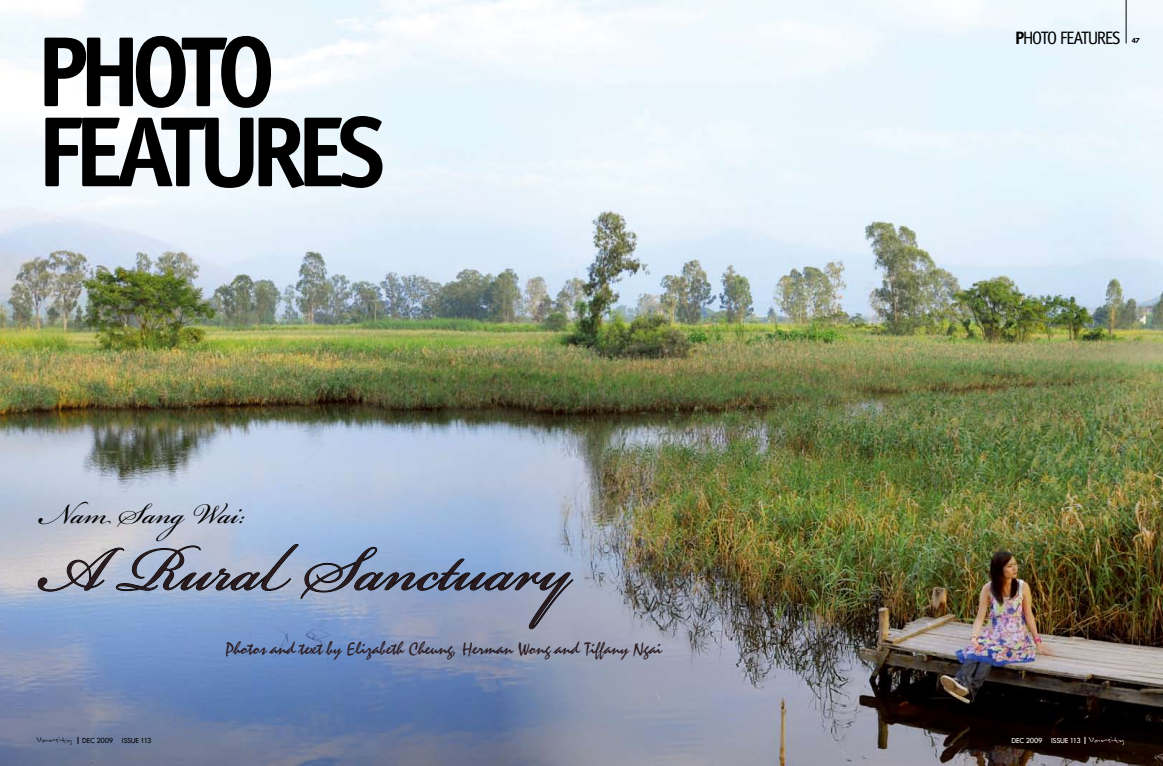
<style>
.page{position:relative;width:1163px;height:766px;background:#fff}
.page>*{position:absolute;margin:0;border:0;box-sizing:border-box;transform-origin:0 0}
.t1{font:700 100px/80px "Officina Sans";letter-spacing:-.095em;color:#000}
.t2{font:97px "Bickham Script Pro";color:#2a1b1f}
.t3{font:45px "Bickham Script Pro";color:#000}
.t4{font:18px "Staccato 222 BT";color:#2a1b1f}
.t5{font:18px "Officina Sans";letter-spacing:-.085em;color:#000}
.t6{font:8px "Tw Cen";letter-spacing:-.035em;color:#000}
.t7{font:8px "Tw Cen";letter-spacing:-.035em;color:#fff}
.t8{font:700 8px "Tw Cen";color:#000}
.s1{font-weight:700}
.s2{font-family:"Inkburrow";font-size:10px}
</style>
<div class="page">
<img style="left:0;top:0;width:1162px;height:765px">
<hr style="left:1125px;top:0;width:1px;height:43px;background:#000">
<svg style="left:38px;top:543px;width:535px;height:86px;background:#8fa0be"></svg>
<h1 class="t1" style="left:37px;top:31px;width:350px">PHOTO<br>FEATURES</h1>
<h3 class="t3" style="left:43px;top:480px;width:205px">Nam Sang Wai:</h3>
<h2 class="t2" style="left:36px;top:499px;width:536px">A Rural Sanctuary</h2>
<p class="t4" style="left:225px;top:637px;width:438px">Photos and text by Elizabeth Cheung, Herman Wong and Tiffany Ngai</p>
<p class="t5" style="left:1014px;top:27px;width:107px"><span class="s1">P</span>HOTO FEATURES</p>
<p class="t8" style="left:1131px;top:35px;width:10px">47</p>
<p class="t6" style="left:37px;top:735px;width:116px"><span class="s2">Varsity</span> DEC 2009 ISSUE 113</p>
<p class="t7" style="left:1011px;top:735px;width:115px">DEC 2009 ISSUE 113 <span class="s2">Varsity</span></p>
</div>
